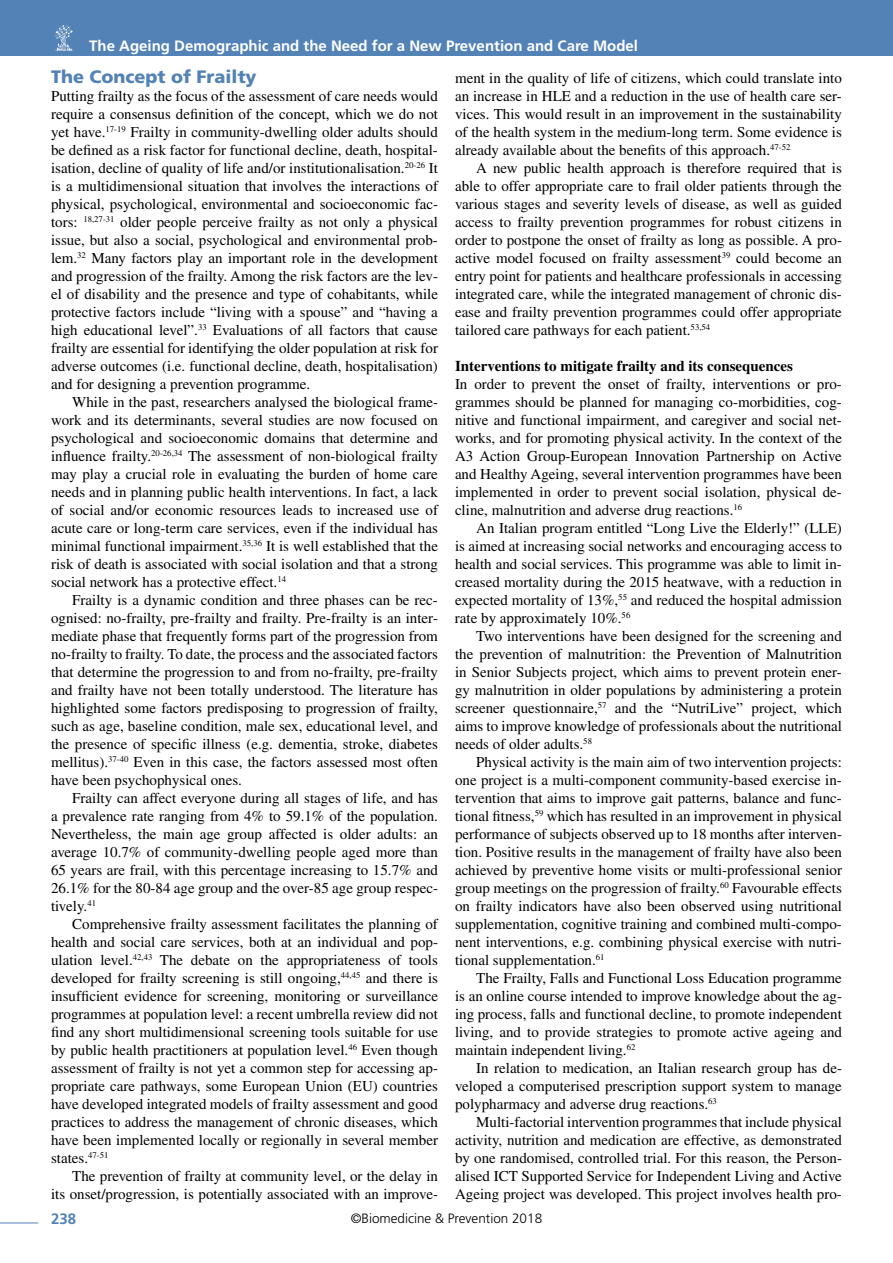
<style>
.page{position:relative;width:893px;height:1263px;background:#fff}
.page>*{position:absolute;margin:0;border:0;box-sizing:border-box;transform-origin:0 0}
.t1{font:900 18px "Frutiger LT Std";color:#5382b6}
.t2{font:15px/18px "Times LT Std";color:#000;text-align:justify}
.t3{font:700 15px "Frutiger LT Std";color:#fff}
.t4{font:700 15px "Times LT Std";color:#000}
.t5{font:700 15px "Frutiger LT Std";color:#5382b6}
.t6{font:300 13.5px "Frutiger LT Std";color:#000}
</style>
<div class="page">
<div style="left:0;top:0;width:893px;height:55px;background:#5382b6"></div>
<svg style="left:55px;top:25px;width:19px;height:26px"></svg>
<hr style="left:0;top:1222px;width:38px;height:1px;background:#5382b6">
<p class="t3" style="left:89px;top:36px;width:550px">The Ageing Demographic and the Need for a New Prevention and Care Model</p>
<p class="t1" style="left:51px;top:66px;width:207px">The Concept of Frailty</p>
<p class="t2" style="left:51px;top:87px;width:388px">Putting frailty as the focus of the assessment of care needs would require a consensus definition of the concept, which we do not yet have.<sup>17-19</sup> Frailty in community-dwelling older adults should be defined as a risk factor for functional decline, death, hospital&shy;isation, decline of quality of life and/or institutionalisation.<sup>20-26</sup> It is a multidimensional situation that involves the interactions of physical, psychological, environmental and socioeconomic fac&shy;tors: <sup>18,27-31</sup> older people perceive frailty as not only a physical issue, but also a social, psychological and environmental prob&shy;lem.<sup>32</sup> Many factors play an important role in the development and progression of the frailty. Among the risk factors are the lev&shy;el of disability and the presence and type of cohabitants, while protective factors include “living with a spouse” and “having a high educational level”.<sup>33</sup> Evaluations of all factors that cause frailty are essential for identifying the older population at risk for adverse outcomes (i.e. functional decline, death, hospitalisation) and for designing a prevention programme.</p>
<p class="t2" style="left:51px;top:393px;width:388px;text-indent:21px">While in the past, researchers analysed the biological frame&shy;work and its determinants, several studies are now focused on psychological and socioeconomic domains that determine and influence frailty.<sup>20-26,34</sup> The assessment of non-biological frailty may play a crucial role in evaluating the burden of home care needs and in planning public health interventions. In fact, a lack of social and/or economic resources leads to increased use of acute care or long-term care services, even if the individual has minimal functional impairment.<sup>35,36</sup> It is well established that the risk of death is associated with social isolation and that a strong social network has a protective effect.<sup>14</sup></p>
<p class="t2" style="left:51px;top:591px;width:388px;text-indent:21px">Frailty is a dynamic condition and three phases can be rec&shy;ognised: no-frailty, pre-frailty and frailty. Pre-frailty is an inter&shy;mediate phase that frequently forms part of the progression from no-frailty to frailty. To date, the process and the associated factors that determine the progression to and from no-frailty, pre-frailty and frailty have not been totally understood. The literature has highlighted some factors predisposing to progression of frailty, such as age, baseline condition, male sex, educational level, and the presence of specific illness (e.g. dementia, stroke, diabetes mellitus).<sup>37-40</sup> Even in this case, the factors assessed most often have been psychophysical ones.</p>
<p class="t2" style="left:51px;top:789px;width:388px;text-indent:21px">Frailty can affect everyone during all stages of life, and has a prevalence rate ranging from 4% to 59.1% of the population.<br>Nevertheless, the main age group affected is older adults: an average 10.7% of community-dwelling people aged more than 65 years are frail, with this percentage increasing to 15.7% and 26.1% for the 80-84 age group and the over-85 age group respec&shy;tively.<sup>41</sup></p>
<p class="t2" style="left:51px;top:915px;width:388px;text-indent:21px">Comprehensive frailty assessment facilitates the planning of health and social care services, both at an individual and pop&shy;ulation level.<sup>42,43</sup> The debate on the appropriateness of tools developed for frailty screening is still ongoing,<sup>44,45</sup> and there is insufficient evidence for screening, monitoring or surveillance programmes at population level: a recent umbrella review did not find any short multidimensional screening tools suitable for use by public health practitioners at population level.<sup>46</sup> Even though assessment of frailty is not yet a common step for accessing ap&shy;propriate care pathways, some European Union (EU) countries have developed integrated models of frailty assessment and good practices to address the management of chronic diseases, which have been implemented locally or regionally in several member states.<sup>47-51</sup></p>
<p class="t2" style="left:51px;top:1167px;width:388px;text-align:right">The prevention of frailty at community level, or the delay in<br>its onset/progression, is potentially associated with an improve-</p>
<p class="t2" style="left:455px;top:68px;width:388px">ment in the quality of life of citizens, which could translate into an increase in HLE and a reduction in the use of health care ser&shy;vices. This would result in an improvement in the sustainability of the health system in the medium-long term. Some evidence is already available about the benefits of this approach.<sup>47-52</sup></p>
<p class="t2" style="left:455px;top:158px;width:388px;text-indent:21px">A new public health approach is therefore required that is able to offer appropriate care to frail older patients through the various stages and severity levels of disease, as well as guided access to frailty prevention programmes for robust citizens in order to postpone the onset of frailty as long as possible. A pro&shy;active model focused on frailty assessment<sup>39</sup> could become an entry point for patients and healthcare professionals in accessing integrated care, while the integrated management of chronic dis&shy;ease and frailty prevention programmes could offer appropriate tailored care pathways for each patient.<sup>53,54</sup></p>
<p class="t4" style="left:455px;top:357px;width:340px">Interventions to mitigate frailty and its consequences</p>
<p class="t2" style="left:455px;top:374px;width:388px">In order to prevent the onset of frailty, interventions or pro&shy;grammes should be planned for managing co-morbidities, cog&shy;nitive and functional impairment, and caregiver and social net&shy;works, and for promoting physical activity. In the context of the A3 Action Group-European Innovation Partnership on Active and Healthy Ageing, several intervention programmes have been implemented in order to prevent social isolation, physical de&shy;cline, malnutrition and adverse drug reactions.<sup>16</sup></p>
<p class="t2" style="left:455px;top:518px;width:388px;text-indent:21px">An Italian program entitled “Long Live the Elderly!” (LLE) is aimed at increasing social networks and encouraging access to health and social services. This programme was able to limit in&shy;creased mortality during the 2015 heatwave, with a reduction in expected mortality of 13%,<sup>55</sup> and reduced the hospital admission rate by approximately 10%.<sup>56</sup></p>
<p class="t2" style="left:455px;top:626px;width:388px;text-indent:21px">Two interventions have been designed for the screening and the prevention of malnutrition: the Prevention of Malnutrition in Senior Subjects project, which aims to prevent protein ener&shy;gy malnutrition in older populations by administering a protein screener questionnaire,<sup>57</sup> and the “NutriLive” project, which aims to improve knowledge of professionals about the nutritional needs of older adults.<sup>58</sup></p>
<p class="t2" style="left:455px;top:752px;width:388px;text-indent:21px">Physical activity is the main aim of two intervention projects: one project is a multi-component community-based exercise in&shy;tervention that aims to improve gait patterns, balance and func&shy;tional fitness,<sup>59</sup> which has resulted in an improvement in physical performance of subjects observed up to 18 months after interven&shy;tion. Positive results in the management of frailty have also been achieved by preventive home visits or multi-professional senior group meetings on the progression of frailty.<sup>60</sup> Favourable effects on frailty indicators have also been observed using nutritional supplementation, cognitive training and combined multi-compo&shy;nent interventions, e.g. combining physical exercise with nutri&shy;tional supplementation.<sup>61</sup></p>
<p class="t2" style="left:455px;top:968px;width:388px;text-indent:21px">The Frailty, Falls and Functional Loss Education programme is an online course intended to improve knowledge about the ag&shy;ing process, falls and functional decline, to promote independent living, and to provide strategies to promote active ageing and maintain independent living.<sup>62</sup></p>
<p class="t2" style="left:455px;top:1058px;width:388px;text-indent:21px">In relation to medication, an Italian research group has de&shy;veloped a computerised prescription support system to manage polypharmacy and adverse drug reactions.<sup>63</sup></p>
<p class="t2" style="left:455px;top:1112px;width:388px;text-indent:21px">Multi-factorial intervention programmes that include physical activity, nutrition and medication are effective, as demonstrated by one randomised, controlled trial. For this reason, the Person&shy;alised ICT Supported Service for Independent Living and Active Ageing project was developed. This project involves health pro-</p>
<p class="t5" style="left:51px;top:1210px;width:27px">238</p>
<p class="t6" style="left:351px;top:1210px;width:193px">©Biomedicine &amp; Prevention 2018</p>
</div>
